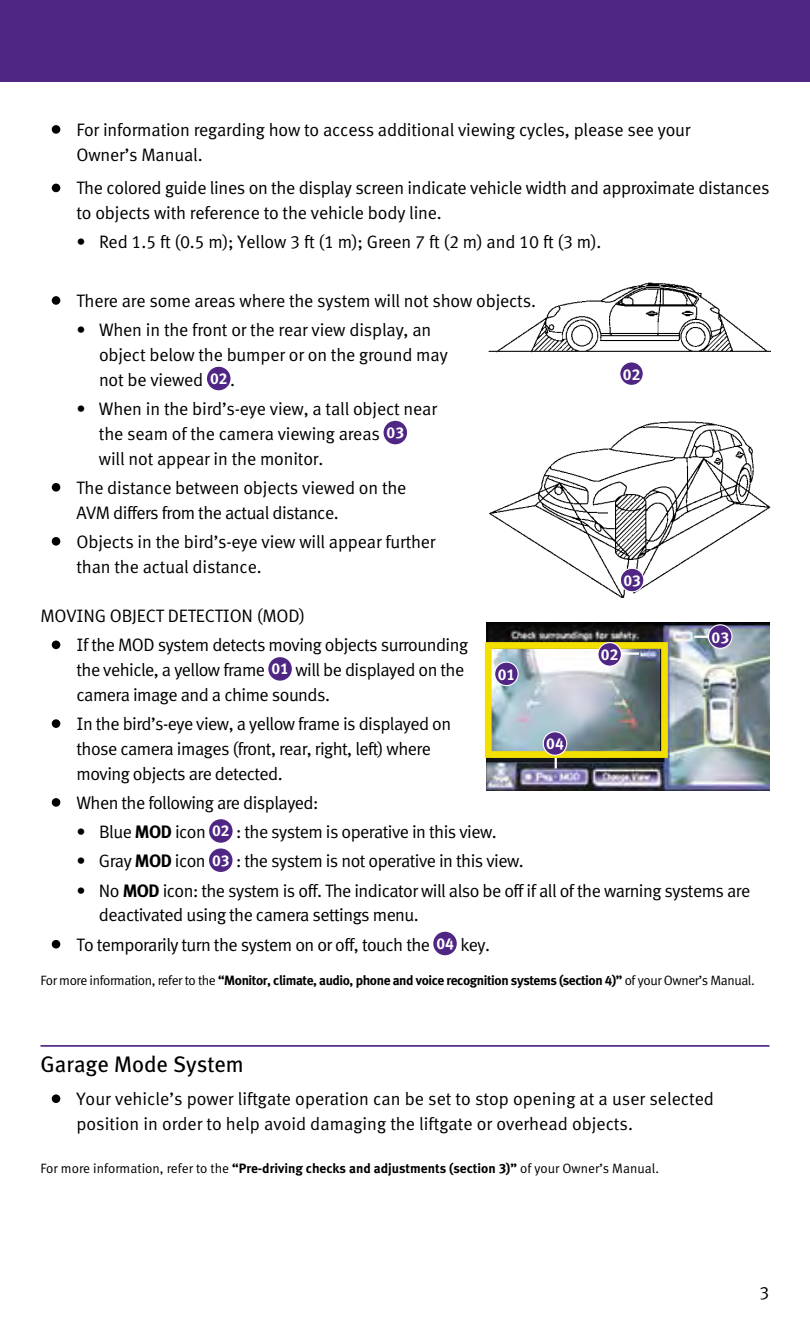
<style>
.page{position:relative;width:810px;height:1337px;background:#fff}
.page>*{position:absolute;margin:0;border:0;box-sizing:border-box;transform-origin:0 0}
.t1{font:22.5px "Infiniti Meta";color:#000}
.t2{font:18px/24.8px "Infiniti Meta Normal";letter-spacing:-.01em;color:#000}
.t3{font:18px/24.8px "Infiniti Meta Normal";letter-spacing:-.03em;color:#000}
.t4{font:700 15.75px "Infiniti Meta";color:#fff}
.t5{font:700 13.5px "Infiniti Meta";letter-spacing:-.03em;color:#000}
.t6{font:13.5px "Infiniti Meta Normal";color:#000}
.s1{font-family:"Infiniti Meta";font-weight:700;font-size:15.75px;color:#fff}
.s2{font-family:"Infiniti Meta";font-weight:700}
.s3{font-family:"Infiniti Meta Normal";font-weight:400}
</style>
<div class="page">
<div style="left:0;top:0;width:810px;height:82px;background:#4f2683"></div>
<img style="left:488px;top:282px;width:282px;height:315px">
<div style="left:519px;top:436px;width:24px;height:24px;background:#fff"></div>
<div style="left:518px;top:263px;width:24px;height:24px;background:#fff"></div>
<div style="left:620px;top:362px;width:23px;height:23px;background:#4f2683;border-radius:50%"></div>
<div style="left:619px;top:361px;width:25px;height:25px;border:1px solid #fff;border-radius:50%"></div>
<div style="left:620px;top:568px;width:24px;height:24px;background:#4f2683;border-radius:50%"></div>
<div style="left:620px;top:568px;width:24px;height:24px;border:1px solid #fff;border-radius:50%"></div>
<div style="left:52px;top:125px;width:8px;height:9px;background:#000;border-radius:50%"></div>
<div style="left:52px;top:184px;width:8px;height:8px;background:#000;border-radius:50%"></div>
<div style="left:52px;top:296px;width:8px;height:9px;background:#000;border-radius:50%"></div>
<div style="left:207px;top:367px;width:23px;height:23px;background:#4f2683;border-radius:50%"></div>
<div style="left:384px;top:421px;width:23px;height:23px;background:#4f2683;border-radius:50%"></div>
<div style="left:52px;top:483px;width:8px;height:8px;background:#000;border-radius:50%"></div>
<div style="left:52px;top:537px;width:8px;height:8px;background:#000;border-radius:50%"></div>
<div style="left:52px;top:640px;width:8px;height:9px;background:#000;border-radius:50%"></div>
<div style="left:268px;top:657px;width:24px;height:23px;background:#4f2683;border-radius:50%"></div>
<div style="left:52px;top:719px;width:8px;height:9px;background:#000;border-radius:50%"></div>
<div style="left:52px;top:798px;width:8px;height:8px;background:#000;border-radius:50%"></div>
<div style="left:209px;top:819px;width:24px;height:23px;background:#4f2683;border-radius:50%"></div>
<div style="left:209px;top:848px;width:24px;height:24px;background:#4f2683;border-radius:50%"></div>
<div style="left:52px;top:940px;width:8px;height:8px;background:#000;border-radius:50%"></div>
<div style="left:433px;top:931px;width:24px;height:24px;background:#4f2683;border-radius:50%"></div>
<img style="left:486px;top:622px;width:284px;height:169px">
<div style="left:486px;top:644px;width:179px;height:118px;border:4px solid #000"></div>
<div style="left:495px;top:662px;width:23px;height:23px;background:#4f2683;border-radius:50%"></div>
<div style="left:494px;top:661px;width:25px;height:25px;border:1px solid #fff;border-radius:50%"></div>
<svg style="left:622px;top:652px;width:17px;height:2px"></svg>
<hr style="left:694px;top:635px;width:19px;height:3px;background:#fff">
<svg style="left:555px;top:758px;width:2px;height:10px"></svg>
<div style="left:709px;top:625px;width:23px;height:23px;background:#4f2683;border-radius:50%"></div>
<div style="left:708px;top:624px;width:25px;height:25px;border:1px solid #fff;border-radius:50%"></div>
<hr style="left:40px;top:1045px;width:730px;height:1px;background:#4f2683">
<div style="left:52px;top:1094px;width:8px;height:9px;background:#000;border-radius:50%"></div>
<div style="left:485px;top:642px;width:183px;height:116px;border:7px solid #f3df00"></div>
<div style="left:598px;top:642px;width:23px;height:24px;background:#4f2683;border-radius:50%"></div>
<div style="left:597px;top:642px;width:25px;height:24px;border:1px solid #fff;border-radius:50%"></div>
<div style="left:543px;top:732px;width:24px;height:23px;background:#4f2683;border-radius:50%"></div>
<div style="left:543px;top:731px;width:24px;height:25px;border:1px solid #fff;border-radius:50%"></div>
<p class="t2" style="left:77px;top:117px;width:616px">For information regarding how to access additional viewing cycles, please see your<br>Owner’s Manual.</p>
<p class="t2" style="left:77px;top:176px;width:695px">The colored guide lines on the display screen indicate vehicle width and approximate distances to objects with reference to the vehicle body line.</p>
<p class="t2" style="left:77px;top:230px;width:527px">• Red 1.5 ft (0.5 m); Yellow 3 ft (1 m); Green 7 ft (2 m) and 10 ft (3 m).</p>
<p class="t2" style="left:77px;top:288px;width:461px">There are some areas where the system will not show objects.</p>
<p class="t2" style="left:99px;top:317px;width:350px;text-indent:-22px">• When in the front or the rear view display, an object below the bumper or on the ground may not be viewed <span class="s1">02</span> .</p>
<p class="t2" style="left:99px;top:396px;width:340px;text-indent:-22px">• When in the bird’s-eye view, a tall object near the seam of the camera viewing areas <span class="s1">03<br></span>will not appear in the monitor.</p>
<p class="t2" style="left:77px;top:475px;width:331px">The distance between objects viewed on the<br>AVM differs from the actual distance.</p>
<p class="t2" style="left:77px;top:529px;width:361px">Objects in the bird’s-eye view will appear further than the actual distance.</p>
<p class="t3" style="left:77px;top:601px;width:393px;line-height:29.2px;text-indent:-36px">MOVING OBJECT DETECTION (MOD)<br>If the MOD system detects moving objects surrounding</p>
<p class="t3" style="left:76px;top:657px;width:389px">the vehicle, a yellow frame <span class="s1">01</span> will be displayed on the camera image and a chime sounds.</p>
<p class="t3" style="left:77px;top:711px;width:376px">In the bird’s-eye view, a yellow frame is displayed on those camera images (front, rear, right, left) where moving objects are detected.</p>
<p class="t3" style="left:77px;top:790px;width:243px">When the following are displayed:</p>
<p class="t3" style="left:77px;top:819px;width:422px">• Blue <span class="s2">MOD</span> icon <span class="s1">02</span> : the system is operative in this view.</p>
<p class="t3" style="left:76px;top:848px;width:449px">• Gray <span class="s2">MOD</span> icon <span class="s1">03</span> : the system is not operative in this view.</p>
<p class="t3" style="left:99px;top:878px;width:653px;text-indent:-22px">• No <span class="s2">MOD</span> icon: the system is off. The indicator will also be off if all of the warning systems are deactivated using the camera settings menu.</p>
<p class="t3" style="left:77px;top:932px;width:415px">To temporarily turn the system on or off, touch the <span class="s1">04</span> key.</p>
<p class="t5" style="left:40px;top:971px;width:716px"><span class="s3">For more information, refer to the</span> “Monitor, climate, audio, phone and voice recognition systems (section 4)” <span class="s3">of your Owner’s Manual.</span></p>
<p class="t4" style="left:623px;top:365px;width:19px">02</p>
<p class="t4" style="left:623px;top:571px;width:19px">03</p>
<p class="t4" style="left:712px;top:627px;width:19px">03</p>
<p class="t4" style="left:601px;top:645px;width:19px">02</p>
<p class="t4" style="left:498px;top:665px;width:19px">01</p>
<p class="t4" style="left:546px;top:734px;width:19px">04</p>
<p class="t1" style="left:40px;top:1050px;width:205px">Garage Mode System</p>
<p class="t2" style="left:77px;top:1086px;width:639px">Your vehicle’s power liftgate operation can be set to stop opening at a user selected position in order to help avoid damaging the liftgate or overhead objects.</p>
<p class="t6" style="left:40px;top:1160px;width:620px">For more information, refer to the <span class="s2">“Pre-driving checks and adjustments (section 3)”</span> of your Owner’s Manual.</p>
<p class="t2" style="left:759px;top:1280px;width:12px">3</p>
</div>
